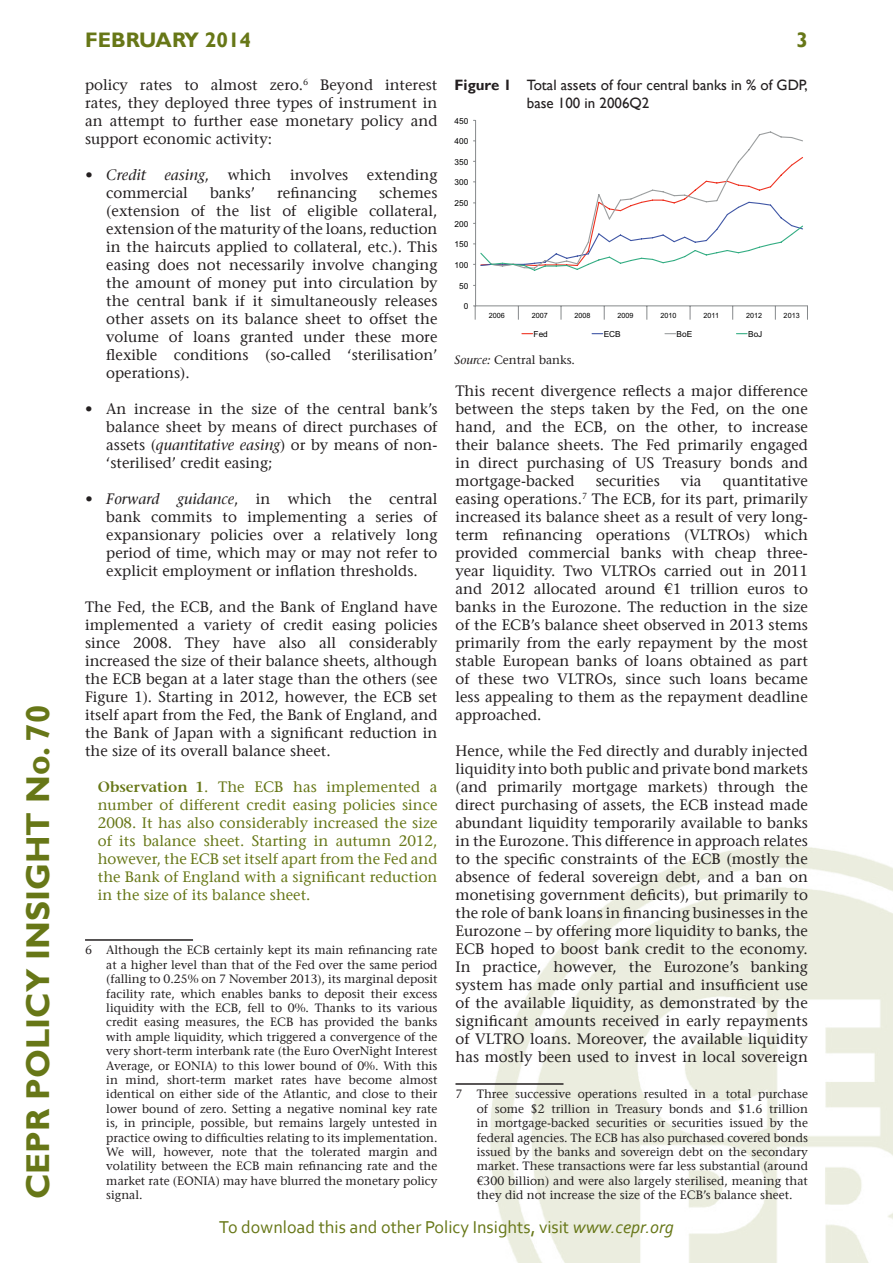
<style>
.page{position:relative;width:893px;height:1263px;background:#fff}
.page>*{position:absolute;margin:0;border:0;box-sizing:border-box;transform-origin:0 0}
.t1{font:700 33px "Gill Sans";color:#677717}
.t2{font:700 21px "Gill Sans";color:#677717}
.t3{font:18px "Corbel";color:#677717}
.t4{font:15px/18px "Stone Serif";color:#231f20;text-align:justify}
.t5{font:15px/18px "Stone Serif";color:#677717;text-align:justify}
.t6{font:15px/18px "Gill Sans";color:#231f20}
.t7{font:12px/14.4px "Stone Serif";color:#231f20;text-align:justify}
.t8{font:8.25px "Arial";color:#000001}
.t9{font:7.2px "Arial";color:#000001}
.s1{font-style:italic}
.s2{font-family:"Stone Serif Sem ITCTT Semi"}
.s3{font-weight:700}
</style>
<div class="page">
<img style="left:490px;top:846px;width:403px;height:417px">
<hr style="left:85px;top:939px;width:108px;height:2px;background:#231f20">
<hr style="left:455px;top:1083px;width:108px;height:2px;background:#231f20">
<hr style="left:475px;top:120px;width:1px;height:186px;background:#86898b">
<hr style="left:476px;top:306px;width:332px;height:1px;background:#86898b">
<svg style="left:473px;top:306px;width:3px;height:14px"></svg>
<svg style="left:518px;top:307px;width:1px;height:13px"></svg>
<svg style="left:561px;top:307px;width:1px;height:13px"></svg>
<svg style="left:604px;top:307px;width:1px;height:13px"></svg>
<svg style="left:647px;top:306px;width:1px;height:14px"></svg>
<svg style="left:690px;top:307px;width:1px;height:13px"></svg>
<svg style="left:732px;top:307px;width:1px;height:13px"></svg>
<svg style="left:775px;top:307px;width:1px;height:13px"></svg>
<svg style="left:807px;top:307px;width:1px;height:13px"></svg>
<svg style="left:473px;top:131px;width:330px;height:140px"></svg>
<h1 class="t1" style="left:18px;top:1199px;width:496px;rotate:-90deg">CEPR POLICY INSIGHT NO. 70</h1>
<h2 class="t2" style="left:85px;top:28px;width:168px">FEBRUARY 2014</h2>
<h2 class="t2" style="left:796px;top:28px;width:13px">3</h2>
<p class="t4" style="left:85px;top:76px;width:354px">policy rates to almost zero.<sup>6</sup> Beyond interest rates, they deployed three types of instrument in an attempt to further ease monetary policy and support economic activity:</p>
<p class="t4" style="left:106px;top:166px;width:333px;text-indent:-21px"><span class="s1">• Credit easing</span>, which involves extending commercial</p>
<p class="t4" style="left:106px;top:184px;width:333px;text-indent:273px">schemes (extension of the list of eligible collateral, extension of the maturity of the loans, reduction in the haircuts applied to collateral, etc.). This easing does not necessarily involve changing the amount of money put into circulation by the central bank if it simultaneously releases other assets on its balance sheet to offset the volume of loans granted under these more flexible conditions (so-called ‘sterilisation’ operations).</p>
<p class="t4" style="left:106px;top:400px;width:333px;text-indent:-21px">• An increase in the size of the central bank’s balance sheet by means of direct purchases of assets (<span class="s1">quantitative easing</span>) or by means of non-‘sterilised’ credit easing;</p>
<p class="t4" style="left:106px;top:490px;width:333px;text-indent:-21px"><span class="s1">• Forward guidance</span>, in which the central bank commits to implementing a series of expansionary policies over a relatively long period of time, which may or may not refer to explicit employment or inflation thresholds.</p>
<p class="t4" style="left:85px;top:598px;width:354px">The Fed, the ECB, and the Bank of England have implemented a variety of credit easing policies since 2008. They have also all considerably increased the size of their balance sheets, although the ECB began at a later stage than the others (see Figure 1). Starting in 2012, however, the ECB set itself apart from the Fed, the Bank of England, and the Bank of Japan with a significant reduction in the size of its overall balance sheet.</p>
<p class="t5" style="left:98px;top:778px;width:341px"><span class="s2">Observation 1</span>. The ECB has implemented a number of different credit easing policies since 2008. It has also considerably increased the size of its balance sheet. Starting in autumn 2012, however, the ECB set itself apart from the Fed and the Bank of England with a significant reduction in the size of its balance sheet.</p>
<p class="t4" style="left:210px;top:184px;width:46px">banks’</p>
<p class="t4" style="left:277px;top:184px;width:81px">refinancing</p>
<p class="t7" style="left:106px;top:943px;width:333px;text-indent:-21px">6 Although the ECB certainly kept its main refinancing rate at a higher level than that of the Fed over the same period (falling to 0.25% on 7 November 2013), its marginal deposit facility rate, which enables banks to deposit their excess liquidity with the ECB, fell to 0%. Thanks to its various credit easing measures, the ECB has provided the banks with ample liquidity, which triggered a convergence of the very short-term interbank rate (the Euro OverNight Interest Average, or EONIA) to this lower bound of 0%. With this in mind, short-term market rates have become almost identical on either side of the Atlantic, and close to their lower bound of zero. Setting a negative nominal key rate is, in principle, possible, but remains largely untested in practice owing to difficulties relating to its implementation.<br>We will, however, note that the tolerated margin and volatility between the ECB main refinancing rate and the market rate (EONIA) may have blurred the monetary policy signal.</p>
<p class="t6" style="left:527px;top:76px;width:282px;text-indent:-72px"><span class="s3">FIGURE 1</span> Total assets of four central banks in % of GDP, base 100 in 2006Q2</p>
<p class="t8" style="left:455px;top:115px;width:15px">450</p>
<p class="t8" style="left:455px;top:136px;width:15px">400</p>
<p class="t8" style="left:455px;top:156px;width:15px">350</p>
<p class="t8" style="left:455px;top:177px;width:15px">300</p>
<p class="t8" style="left:455px;top:198px;width:15px">250</p>
<p class="t8" style="left:455px;top:218px;width:15px">200</p>
<p class="t8" style="left:455px;top:239px;width:15px">150</p>
<p class="t8" style="left:455px;top:260px;width:15px">100</p>
<p class="t8" style="left:459px;top:280px;width:11px">50</p>
<p class="t8" style="left:464px;top:301px;width:6px">0</p>
<p class="t9" style="left:489px;top:310px;width:18px">2006</p>
<p class="t9" style="left:532px;top:310px;width:18px">2007</p>
<p class="t9" style="left:575px;top:310px;width:18px">2008</p>
<p class="t9" style="left:617px;top:310px;width:18px">2009</p>
<p class="t9" style="left:660px;top:310px;width:18px">2010</p>
<p class="t9" style="left:703px;top:310px;width:17px">2011</p>
<p class="t9" style="left:746px;top:310px;width:18px">2012</p>
<p class="t9" style="left:784px;top:310px;width:18px">2013</p>
<p class="t8" style="left:534px;top:329px;width:16px">Fed</p>
<p class="t8" style="left:604px;top:329px;width:19px">ECB</p>
<p class="t8" style="left:677px;top:329px;width:17px">BoE</p>
<p class="t8" style="left:748px;top:329px;width:16px">BoJ</p>
<p class="t7" style="left:455px;top:353px;width:122px"><span class="s1">Source:</span> Central banks.</p>
<p class="t4" style="left:455px;top:382px;width:354px">This recent divergence reflects a major difference between the steps taken by the Fed, on the one hand, and the ECB, on the other, to increase their balance sheets. The Fed primarily engaged in direct purchasing of US Treasury bonds and mortgage-backed</p>
<p class="t4" style="left:455px;top:472px;width:354px;text-indent:267px">quantitative easing operations.<sup>7</sup> The ECB, for its part, primarily increased its balance sheet as a result of very long&shy;term refinancing operations (VLTROs) which provided commercial banks with cheap three&shy;year liquidity. Two VLTROs carried out in 2011 and 2012 allocated around €1 trillion euros to banks in the Eurozone. The reduction in the size of the ECB’s balance sheet observed in 2013 stems primarily from the early repayment by the most stable European banks of loans obtained as part of these two VLTROs, since such loans became less appealing to them as the repayment deadline approached.</p>
<p class="t4" style="left:455px;top:742px;width:354px">Hence, while the Fed directly and durably injected liquidity into both public and private bond markets (and primarily mortgage markets) through the direct purchasing of assets, the ECB instead made abundant liquidity temporarily available to banks in the Eurozone. This difference in approach relates to the specific constraints of the ECB (mostly the absence of federal sovereign debt, and a ban on monetising government deficits), but primarily to the role of bank loans in financing businesses in the Eurozone – by offering more liquidity to banks, the ECB hoped to boost bank credit to the economy.<br>In practice, however, the Eurozone’s banking system has made only partial and insufficient use of the available liquidity, as demonstrated by the significant amounts received in early repayments of VLTRO loans. Moreover, the available liquidity has mostly been used to invest in local sovereign</p>
<p class="t7" style="left:477px;top:1087px;width:333px;text-indent:-21px">7 Three successive operations resulted in a total purchase of some $2 trillion in Treasury bonds and $1.6 trillion in mortgage-backed securities or securities issued by the federal agencies. The ECB has also purchased covered bonds issued by the banks and sovereign debt on the secondary market. These transactions were far less substantial (around €300 billion) and were also largely sterilised, meaning that they did not increase the size of the ECB’s balance sheet.</p>
<p class="t4" style="left:596px;top:472px;width:66px">securities</p>
<p class="t4" style="left:681px;top:472px;width:22px">via</p>
<p class="t3" style="left:219px;top:1216px;width:456px">To download this and other Policy Insights, visit <span class="s1">www.cepr.org</span></p>
</div>
